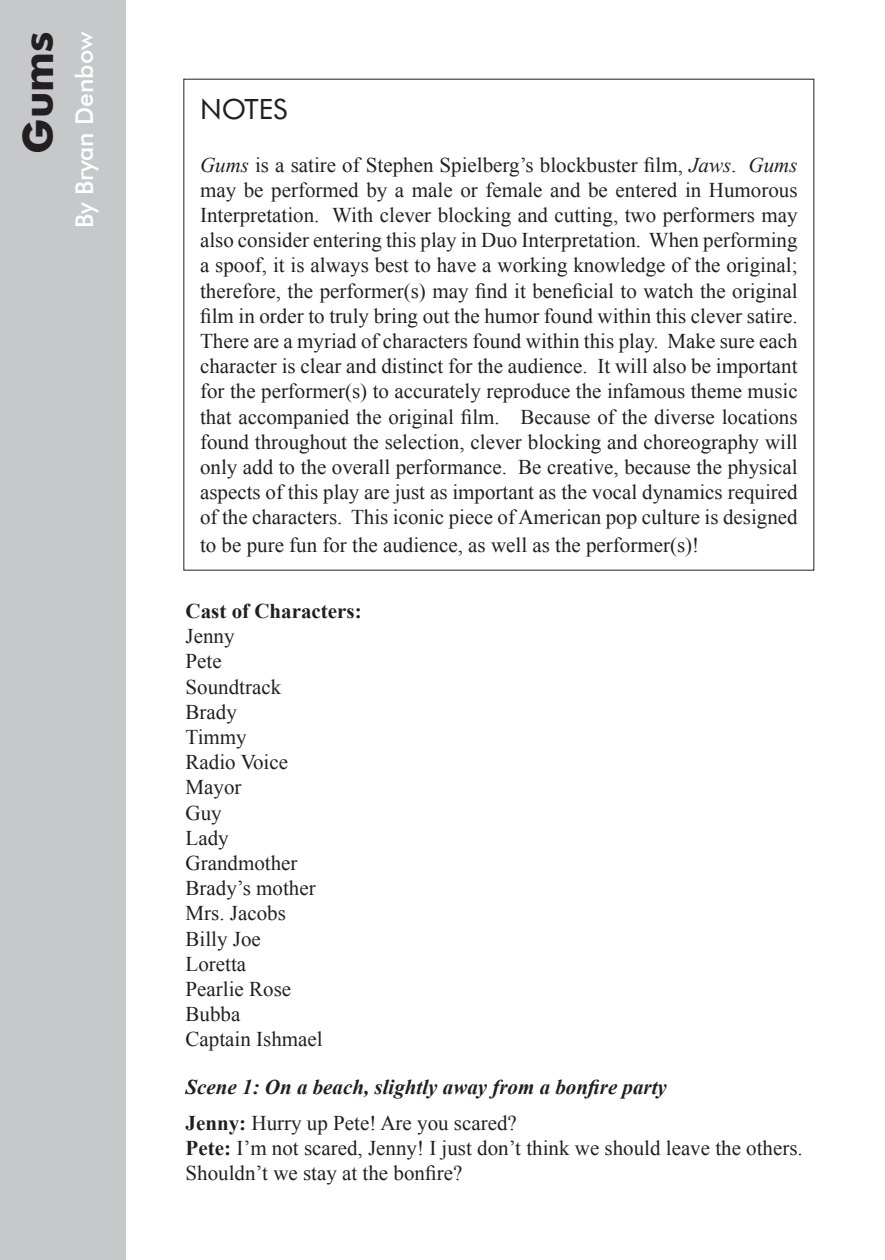
<style>
.page{position:relative;width:885px;height:1260px;background:#fff}
.page>*{position:absolute;margin:0;border:0;box-sizing:border-box;transform-origin:0 0}
.t1{font:700 42px "Futura BT";color:#231f20}
.t2{font:28px "Futura BT";color:#231f20}
.t3{font:500 24.5px "Futura BT";color:#fff}
.t4{font:21px/25.2px "Times New Roman";color:#231f20}
.t5{font:italic 700 21px/35.7px "Times New Roman";color:#231f20}
.t6{font:700 21px "Times New Roman";color:#231f20}
.s1{font-style:italic}
.s2{font-style:normal}
.s3{font-weight:400;font-style:normal}
.s4{font-weight:700}
</style>
<div class="page">
<div style="left:0;top:0;width:125px;height:1260px;background:#c7c8ca"></div>
<h1 class="t1" style="left:13px;top:154px;width:124px;rotate:-90deg">Gums</h1>
<p class="t3" style="left:70px;top:228px;width:199px;rotate:-90deg">By Bryan Denbow</p>
<h2 class="t2" style="left:200px;top:92px;width:18px">NOTES</h2>
<p class="t4" style="left:200px;top:152px;width:599px;text-align:justify"><span class="s1">Gums</span> is a satire of Stephen Spielberg’s blockbuster film, <span class="s1">Jaws</span>. <span class="s1">Gums </span>may be performed by a male or female and be entered in Humorous Interpretation. With clever blocking and cutting, two performers may also consider entering this play in Duo Interpretation. When performing a spoof, it is always best to have a working knowledge of the original; therefore, the performer(s) may find it beneficial to watch the original film in order to truly bring out the humor found within this clever satire.<br>There are a myriad of characters found within this play. Make sure each character is clear and distinct for the audience. It will also be important for the performer(s) to accurately reproduce the infamous theme music that accompanied the original film. Because of the diverse locations found throughout the selection, clever blocking and choreography will only add to the overall performance. Be creative, because the physical aspects of this play are just as important as the vocal dynamics required of the characters. This iconic piece of American pop culture is designed</p>
<p class="t4" style="left:200px;top:532px;width:501px">to be pure fun for the audience, as well as the performer(s)!</p>
<p class="t6" style="left:186px;top:596px;width:178px">Cast of Characters:</p>
<p class="t4" style="left:186px;top:623px;width:139px">Jenny<br>Pete<br>Soundtrack<br>Brady<br>Timmy<br>Radio Voice<br>Mayor<br>Guy<br>Lady<br>Grandmother<br>Brady’s mother<br>Mrs. Jacobs<br>Billy Joe<br>Loretta<br>Pearlie Rose<br>Bubba<br>Captain Ishmael</p>
<p class="t5" style="left:186px;top:1069px;width:483px">Scene 1: On a beach, slightly away from a bonfire party<br><span class="s2">Jenny:</span> <span class="s3">Hurry up Pete! Are you scared?</span></p>
<p class="t4" style="left:186px;top:1135px;width:619px"><span class="s4">Pete:</span> I’m not scared, Jenny! I just don’t think we should leave the others.<br>Shouldn’t we stay at the bonfire?</p>
</div>
